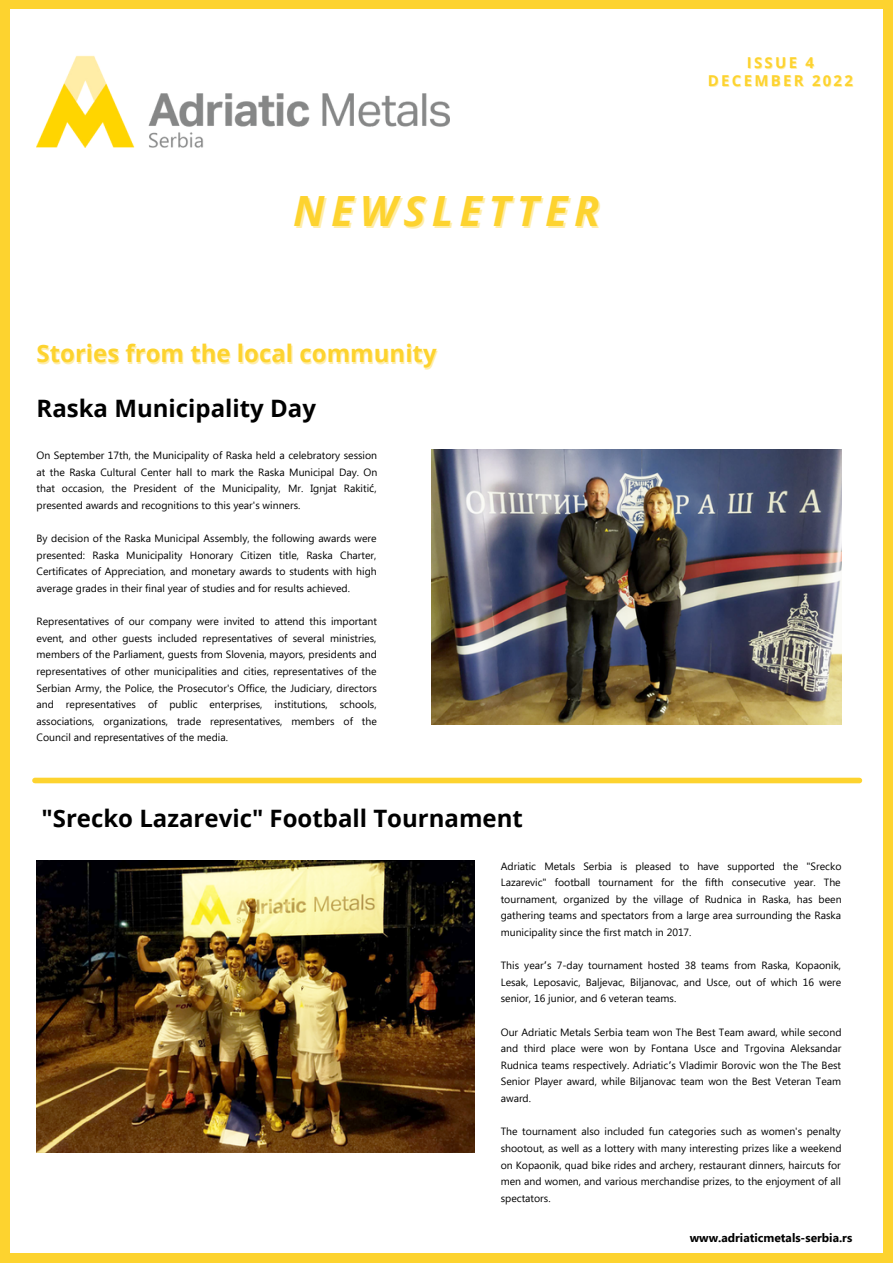
<style>
.page{position:relative;width:893px;height:1264px;background:#fff}
.page>*{position:absolute;margin:0;border:0;box-sizing:border-box;transform-origin:0 0}
.t1{font:italic 700 41.7px "Open Sans";letter-spacing:.15em;color:#fdd32f}
.t2{font:700 24px "Open Sans";color:#000}
.t3{font:700 24px "Open Sans";color:#fdd32f}
.t4{font:700 15px/18px "Open Sans";letter-spacing:.15em;color:#fdd32f;text-align:center}
.t5{font:700 12px "Segoe UI";color:#000}
.t6{font:10.5px/16.6px "Segoe UI";color:#000;text-align:justify}
.s1{font-family:"Noto Sans"}
.s2{font-family:"Noto Sans Gurmukhi"}
</style>
<div class="page">
<div style="left:0;top:0;width:892px;height:1262px;background:#fdd32f"></div>
<div style="left:11px;top:9px;width:871px;height:1243px;background:#fff"></div>
<img style="left:37px;top:55px;width:412px;height:92px">
<div style="left:35px;top:777px;width:824px;height:6px;background:#fdd32f"></div>
<img style="left:37px;top:860px;width:437px;height:292px">
<img style="left:431px;top:449px;width:410px;height:275px">
<h1 class="t1" style="left:293px;top:181px;width:307px">NEWSLETTER</h1>
<h2 class="t3" style="left:37px;top:337px;width:401px">Stories from the local community</h2>
<h2 class="t2" style="left:37px;top:391px;width:281px">Raska Municipality Day</h2>
<p class="t6" style="left:37px;top:446px;width:342px">On September 17th, the Municipality of Raska held a celebratory session at the Raska Cultural Center hall to mark the Raska Municipal Day. On that occasion, the President of the Municipality, Mr. Ignjat Rakiti<span class="s1">ć</span>, presented awards and recognitions to this year's winners.</p>
<p class="t6" style="left:37px;top:529px;width:342px">By decision of the Raska Municipal Assembly, the following awards were presented: Raska Municipality Honorary Citizen title, Raska Charter, Certificates of Appreciation, and monetary awards to students with high average grades in their final year of studies and for results achieved.</p>
<p class="t6" style="left:37px;top:612px;width:342px">Representatives of our company were invited to attend this important event, and other guests included representatives of several ministries, members of the Parliament, guests from Slovenia, mayors, presidents and representatives of other municipalities and cities, representatives of the Serbian Army, the Police, the Prosecutor's Office, the Judiciary, directors and representatives of public enterprises, institutions, schools, associations, organizations, trade representatives, members of the Council and representatives of the media.</p>
<h3 class="t4" style="left:707px;top:53px;width:146px">ISSUE 4<br>DECEMBER 2022</h3>
<h2 class="t2" style="left:41px;top:801px;width:483px">"Srecko Lazarevic" Football Tournament</h2>
<p class="t6" style="left:500px;top:856px;width:342px">Adriatic Metals Serbia is pleased to have supported the "Srecko Lazarevic" football tournament for the fifth consecutive year. The tournament, organized by the village of Rudnica in Raska, has been gathering teams and spectators from a large area surrounding the Raska municipality since the first match in 2017.</p>
<p class="t6" style="left:500px;top:956px;width:342px">This year<span class="s2">’</span>s 7-day tournament hosted 38 teams from Raska, Kopaonik, Lesak, Leposavic, Baljevac, Biljanovac, and Usce, out of which 16 were senior, 16 junior, and 6 veteran teams.</p>
<p class="t6" style="left:500px;top:1022px;width:342px">Our Adriatic Metals Serbia team won The Best Team award, while second and third place were won by Fontana Usce and Trgovina Aleksandar Rudnica teams respectively. Adriatic<span class="s2">’</span>s Vladimir Borovic won the The Best Senior Player award, while Biljanovac team won the Best Veteran Team award.</p>
<p class="t6" style="left:500px;top:1122px;width:342px">The tournament also included fun categories such as women's penalty shootout, as well as a lottery with many interesting prizes like a weekend on Kopaonik, quad bike rides and archery, restaurant dinners, haircuts for men and women, and various merchandise prizes, to the enjoyment of all spectators.</p>
<p class="t5" style="left:689px;top:1229px;width:164px">www.adriaticmetals-serbia.rs</p>
</div>
